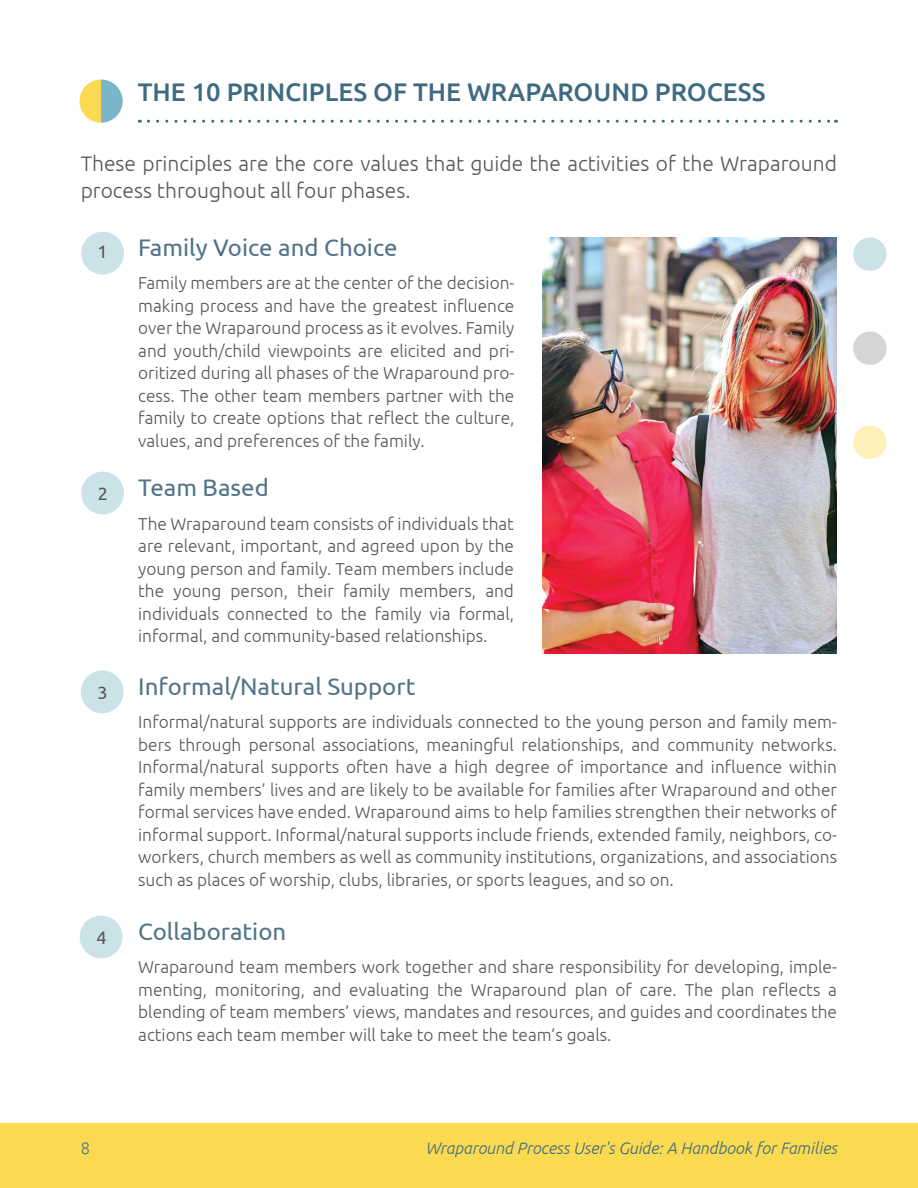
<style>
.page{position:relative;width:918px;height:1188px;background:#fff}
.page>*{position:absolute;margin:0;border:0;box-sizing:border-box;transform-origin:0 0}
.t1{font:500 25.5px "Ubuntu";color:#3e6b81}
.subheading{font:24px "Ubuntu";color:#517489}
.main_body{font:300 21px/27px "Ubuntu";color:#565659}
.t2{font:18px "Ubuntu";color:#565659}
.main_body-2{font:300 17.25px/22.5px "Ubuntu";color:#565659;text-align:justify}
.t3{font:italic 300 16.5px "Ubuntu";color:#3e6b81}
.t4{font:300 16.5px "Ubuntu";color:#517489}
</style>
<div class="page">
<div style="left:0;top:1124px;width:918px;height:64px;background:#fada51"></div>
<svg style="left:80px;top:80px;width:43px;height:43px"></svg>
<svg style="left:148px;top:120px;width:688px;height:3px"></svg>
<div style="left:853px;top:426px;width:34px;height:33px;background:#fdf0ba;border-radius:50%"></div>
<div style="left:853px;top:332px;width:34px;height:33px;background:#d4d5d6;border-radius:50%"></div>
<div style="left:853px;top:237px;width:34px;height:34px;background:#cae2e8;border-radius:50%"></div>
<img style="left:542px;top:237px;width:295px;height:416px">
<div style="left:81px;top:232px;width:43px;height:43px;background:#cae2e8;border-radius:50%"></div>
<div style="left:81px;top:472px;width:43px;height:42px;background:#cae2e8;border-radius:50%"></div>
<div style="left:81px;top:671px;width:43px;height:42px;background:#cae2e8;border-radius:50%"></div>
<div style="left:80px;top:916px;width:43px;height:42px;background:#cae2e8;border-radius:50%"></div>
<h1 class="t1" style="left:138px;top:76px;width:629px">THE 10 PRINCIPLES OF THE WRAPAROUND PROCESS</h1>
<p class="main_body" style="left:81px;top:150px;width:758px">These principles are the core values that guide the activities of the Wraparound process throughout all four phases.</p>
<p class="t2" style="left:98px;top:240px;width:12px">1</p>
<h2 class="subheading" style="left:138px;top:233px;width:261px">Family Voice and Choice</h2>
<p class="main_body-2" style="left:138px;top:271px;width:378px">Family members are at the center of the decision&shy;making process and have the greatest influence over the Wraparound process as it evolves. Family and youth/child viewpoints are elicited and pri&shy;oritized during all phases of the Wraparound pro&shy;cess. The other team members partner with the family to create options that reflect the culture, values, and preferences of the family.</p>
<p class="t2" style="left:98px;top:482px;width:12px">2</p>
<h2 class="subheading" style="left:138px;top:473px;width:132px">Team Based</h2>
<p class="main_body-2" style="left:138px;top:512px;width:377px">The Wraparound team consists of individuals that are relevant, important, and agreed upon by the young person and family. Team members include the young person, their family members, and individuals connected to the family via formal, informal, and community-based relationships.</p>
<p class="t2" style="left:98px;top:681px;width:12px">3</p>
<h2 class="subheading" style="left:138px;top:672px;width:279px">Informal/Natural Support</h2>
<p class="main_body-2" style="left:138px;top:711px;width:700px">Informal/natural supports are individuals connected to the young person and family mem&shy;bers through personal associations, meaningful relationships, and community networks.<br>Informal/natural supports often have a high degree of importance and influence within family members’ lives and are likely to be available for families after Wraparound and other formal services have ended. Wraparound aims to help families strengthen their networks of informal support. Informal/natural supports include friends, extended family, neighbors, co&shy;workers, church members as well as community institutions, organizations, and associations such as places of worship, clubs, libraries, or sports leagues, and so on.</p>
<p class="t2" style="left:96px;top:926px;width:12px">4</p>
<h2 class="subheading" style="left:138px;top:917px;width:150px">Collaboration</h2>
<p class="main_body-2" style="left:138px;top:956px;width:700px">Wraparound team members work together and share responsibility for developing, imple&shy;menting, monitoring, and evaluating the Wraparound plan of care. The plan reflects a blending of team members’ views, mandates and resources, and guides and coordinates the actions each team member will take to meet the team’s goals.</p>
<p class="t4" style="left:81px;top:1139px;width:11px">8</p>
<p class="t3" style="left:426px;top:1139px;width:413px">Wraparound Process User's Guide: A Handbook for Families</p>
</div>
